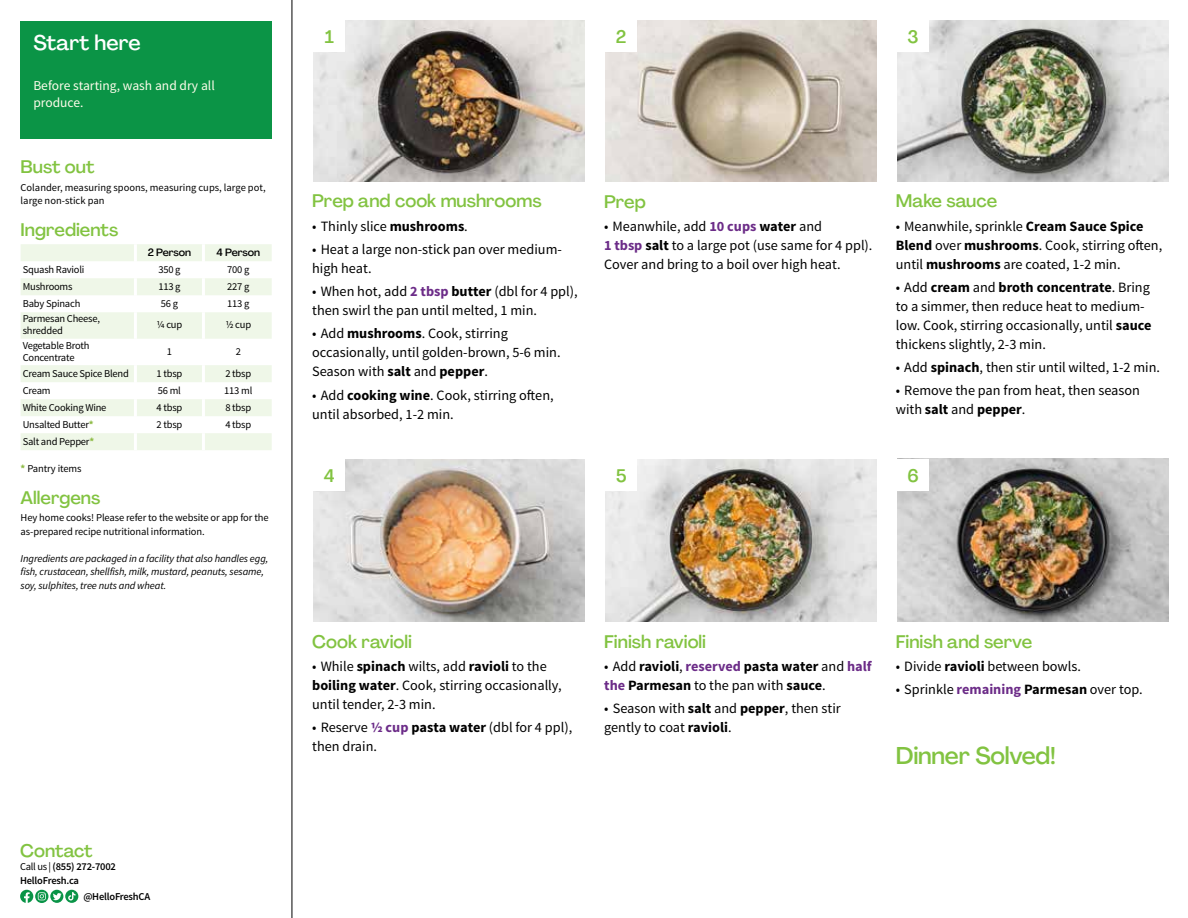
<style>
.page{position:relative;width:1188px;height:918px;background:#fff}
.page>*{position:absolute;margin:0;border:0;box-sizing:border-box;transform-origin:0 0}
.t1{font:500 24px "Agrandir";letter-spacing:-.01em;color:#82c341}
.t2{font:500 21px "Agrandir";color:#fff}
.t3{font:500 18px "Agrandir";color:#82c341}
.t4{font:14.25px/19px "Source Sans Pro";color:#000}
.t5{font:700 14.25px/19px "Source Sans Pro";color:#000}
.t6{font:13.5px/16.2px "Source Sans Pro";color:#fffdec}
.t7{font:10.5px/12px "Source Sans Pro";letter-spacing:-.02em;color:#000}
.t8{font:italic 10.5px/13.5px "Source Sans Pro";letter-spacing:-.01em;color:#000}
.t9{font:10.5px/13.5px "Source Sans Pro";color:#000}
.t10{font:600 10.5px/13.5px "Source Sans Pro";letter-spacing:-.02em;color:#000}
.t11{font:500 10.5px "Agrandir";letter-spacing:-.01em;color:#000}
.s1{font-weight:700;color:#8cba42}
.s2{font-weight:400}
.s3{font-weight:700}
.s4{font-weight:700;color:#6c2c88}
.s5{color:#6c2c88}
</style>
<div class="page">
<hr style="left:292px;top:0;width:1px;height:918px;background:#000">
<img style="left:313px;top:459px;width:272px;height:162px">
<img style="left:605px;top:459px;width:272px;height:162px">
<img style="left:897px;top:459px;width:272px;height:162px">
<img style="left:313px;top:20px;width:272px;height:161px">
<img style="left:605px;top:20px;width:272px;height:161px">
<img style="left:897px;top:20px;width:272px;height:161px">
<div style="left:21px;top:21px;width:251px;height:117px;background:#0b9446"></div>
<svg style="left:20px;top:890px;width:42px;height:13px"></svg>
<svg style="left:65px;top:890px;width:13px;height:13px"></svg>
<svg style="left:68px;top:892px;width:8px;height:9px"></svg>
<div style="left:313px;top:459px;width:32px;height:32px;background:#fff"></div>
<div style="left:605px;top:459px;width:32px;height:32px;background:#fff"></div>
<div style="left:897px;top:459px;width:32px;height:32px;background:#fff"></div>
<div style="left:313px;top:20px;width:32px;height:32px;background:#fff"></div>
<div style="left:605px;top:20px;width:32px;height:32px;background:#fff"></div>
<div style="left:897px;top:20px;width:32px;height:32px;background:#fff"></div>
<svg style="left:21px;top:244px;width:251px;height:206px;fill:#eff7e8"></svg>
<hr style="left:134px;top:244px;width:3px;height:17px;background:#fff">
<hr style="left:202px;top:244px;width:3px;height:17px;background:#fff">
<hr style="left:134px;top:261px;width:3px;height:17px;background:#fff">
<hr style="left:202px;top:261px;width:3px;height:17px;background:#fff">
<hr style="left:134px;top:278px;width:3px;height:17px;background:#fff">
<hr style="left:202px;top:278px;width:3px;height:17px;background:#fff">
<hr style="left:134px;top:295px;width:3px;height:17px;background:#fff">
<hr style="left:202px;top:295px;width:3px;height:17px;background:#fff">
<hr style="left:134px;top:312px;width:3px;height:27px;background:#fff">
<hr style="left:202px;top:312px;width:3px;height:27px;background:#fff">
<hr style="left:134px;top:339px;width:3px;height:26px;background:#fff">
<hr style="left:202px;top:339px;width:3px;height:26px;background:#fff">
<hr style="left:134px;top:365px;width:3px;height:17px;background:#fff">
<hr style="left:202px;top:365px;width:3px;height:17px;background:#fff">
<hr style="left:134px;top:382px;width:3px;height:17px;background:#fff">
<hr style="left:202px;top:382px;width:3px;height:17px;background:#fff">
<hr style="left:134px;top:399px;width:3px;height:17px;background:#fff">
<hr style="left:202px;top:399px;width:3px;height:17px;background:#fff">
<hr style="left:134px;top:416px;width:3px;height:17px;background:#fff">
<hr style="left:202px;top:416px;width:3px;height:17px;background:#fff">
<hr style="left:134px;top:433px;width:3px;height:17px;background:#fff">
<hr style="left:202px;top:433px;width:3px;height:17px;background:#fff">
<h2 class="t2" style="left:33px;top:29px;width:109px">Start here</h2>
<p class="t6" style="left:33px;top:78px;width:183px">Before starting, wash and dry all produce.</p>
<p class="t3" style="left:21px;top:156px;width:75px">Bust out</p>
<p class="t9" style="left:21px;top:181px;width:247px">Colander, measuring spoons, measuring cups, large pot, large non-stick pan</p>
<p class="t3" style="left:21px;top:218px;width:99px">Ingredients</p>
<p class="t11" style="left:148px;top:246px;width:45px">2 Person</p>
<p class="t11" style="left:217px;top:246px;width:45px">4 Person</p>
<p class="t7" style="left:23px;top:263px;width:63px">Squash Ravioli</p>
<p class="t7" style="left:158px;top:263px;width:24px">350 g</p>
<p class="t7" style="left:227px;top:263px;width:24px">700 g</p>
<p class="t7" style="left:23px;top:280px;width:51px">Mushrooms</p>
<p class="t7" style="left:158px;top:280px;width:24px">113 g</p>
<p class="t7" style="left:227px;top:280px;width:24px">227 g</p>
<p class="t7" style="left:23px;top:297px;width:59px">Baby Spinach</p>
<p class="t7" style="left:161px;top:297px;width:19px">56 g</p>
<p class="t7" style="left:227px;top:297px;width:24px">113 g</p>
<p class="t7" style="left:23px;top:313px;width:79px">Parmesan Cheese, shredded</p>
<p class="t7" style="left:157px;top:319px;width:27px">1/4 cup</p>
<p class="t7" style="left:225px;top:319px;width:27px">1/2 cup</p>
<p class="t7" style="left:23px;top:340px;width:68px">Vegetable Broth<br>Concentrate</p>
<p class="t7" style="left:167px;top:346px;width:7px">1</p>
<p class="t7" style="left:236px;top:346px;width:7px">2</p>
<p class="t7" style="left:23px;top:367px;width:108px">Cream Sauce Spice Blend</p>
<p class="t7" style="left:157px;top:367px;width:27px">1 tbsp</p>
<p class="t7" style="left:225px;top:367px;width:27px">2 tbsp</p>
<p class="t7" style="left:23px;top:384px;width:29px">Cream</p>
<p class="t7" style="left:158px;top:384px;width:25px">56 ml</p>
<p class="t7" style="left:224px;top:384px;width:30px">113 ml</p>
<p class="t7" style="left:23px;top:401px;width:85px">White Cooking Wine</p>
<p class="t7" style="left:157px;top:401px;width:27px">4 tbsp</p>
<p class="t7" style="left:225px;top:401px;width:27px">8 tbsp</p>
<p class="t7" style="left:23px;top:418px;width:72px">Unsalted Butter<span class="s1">*</span></p>
<p class="t7" style="left:157px;top:418px;width:27px">2 tbsp</p>
<p class="t7" style="left:225px;top:418px;width:27px">4 tbsp</p>
<p class="t7" style="left:23px;top:435px;width:73px">Salt and Pepper<span class="s1">*</span></p>
<p class="t7" style="left:21px;top:463px;width:63px"><span class="s1">*</span> Pantry items</p>
<p class="t3" style="left:21px;top:486px;width:81px">Allergens</p>
<p class="t7" style="left:21px;top:511px;width:250px;line-height:13.5px">Hey home cooks! Please refer to the website or app for the as-prepared recipe nutritional information.</p>
<p class="t8" style="left:21px;top:551px;width:249px">Ingredients are packaged in a facility that also handles egg, fish, crustacean, shellfish, milk, mustard, peanuts, sesame, soy, sulphites, tree nuts and wheat.</p>
<p class="t3" style="left:20px;top:840px;width:74px">Contact</p>
<p class="t10" style="left:20px;top:861px;width:97px"><span class="s2">Call us |</span> (855) 272-7002<br>HelloFresh.ca</p>
<p class="t10" style="left:83px;top:890px;width:68px">@HelloFreshCA</p>
<p class="t3" style="left:325px;top:26px;width:11px">1</p>
<p class="t3" style="left:616px;top:25px;width:12px">2</p>
<p class="t3" style="left:908px;top:25px;width:13px">3</p>
<p class="t3" style="left:312px;top:190px;width:231px">Prep and cook mushrooms</p>
<p class="t4" style="left:312px;top:217px;width:157px">• Thinly slice <span class="s3">mushrooms</span>.</p>
<p class="t4" style="left:312px;top:240px;width:251px">• Heat a large non-stick pan over medium&shy;high heat.</p>
<p class="t4" style="left:312px;top:282px;width:267px">• When hot, add <span class="s4">2 tbsp</span> <span class="s3">butter</span> (dbl for 4 ppl), then swirl the pan until melted, 1 min.</p>
<p class="t4" style="left:312px;top:324px;width:250px">• Add <span class="s3">mushrooms</span>. Cook, stirring occasionally, until golden-brown, 5-6 min.<br>Season with <span class="s3">salt</span> and <span class="s3">pepper</span>.</p>
<p class="t4" style="left:312px;top:386px;width:243px">• Add <span class="s3">cooking wine</span>. Cook, stirring often, until absorbed, 1-2 min.</p>
<p class="t3" style="left:604px;top:191px;width:43px">Prep</p>
<p class="t4" style="left:604px;top:217px;width:270px">• Meanwhile, add <span class="s4">10 cups</span> <span class="s3">water</span> and<br><span class="s4">1 tbsp</span> <span class="s3">salt</span> to a large pot (use same for 4 ppl).<br>Cover and bring to a boil over high heat.</p>
<p class="t3" style="left:896px;top:190px;width:103px">Make sauce</p>
<p class="t4" style="left:896px;top:217px;width:268px">• Meanwhile, sprinkle <span class="s3">Cream Sauce Spice<br>Blend</span> over <span class="s3">mushrooms</span>. Cook, stirring often, until <span class="s3">mushrooms</span> are coated, 1-2 min.</p>
<p class="t4" style="left:896px;top:278px;width:257px">• Add <span class="s3">cream</span> and <span class="s3">broth concentrate</span>. Bring to a simmer, then reduce heat to medium&shy;low. Cook, stirring occasionally, until <span class="s3">sauce </span>thickens slightly, 2-3 min.</p>
<p class="t4" style="left:896px;top:358px;width:266px">• Add <span class="s3">spinach</span>, then stir until wilted, 1-2 min.</p>
<p class="t4" style="left:896px;top:381px;width:246px">• Remove the pan from heat, then season with <span class="s3">salt</span> and <span class="s3">pepper</span>.</p>
<p class="t3" style="left:324px;top:465px;width:12px">4</p>
<p class="t3" style="left:616px;top:465px;width:12px">5</p>
<p class="t3" style="left:907px;top:464px;width:13px">6</p>
<p class="t3" style="left:312px;top:630px;width:101px">Cook ravioli</p>
<p class="t4" style="left:312px;top:657px;width:251px">• While <span class="s3">spinach</span> wilts, add <span class="s3">ravioli</span> to the <span class="s3">boiling water</span>. Cook, stirring occasionally, until tender, 2-3 min.</p>
<p class="t4" style="left:312px;top:718px;width:262px">• Reserve <span class="s4">1/2 cup</span> <span class="s3">pasta water</span> (dbl for 4 ppl), then drain.</p>
<p class="t3" style="left:604px;top:630px;width:103px">Finish ravioli</p>
<p class="t5" style="left:604px;top:657px;width:269px"><span class="s2">• Add</span> ravioli<span class="s2">,</span> <span class="s5">reserved</span> pasta water <span class="s2">and</span> <span class="s5">half the</span> Parmesan <span class="s2">to the pan with</span> sauce<span class="s2">.</span></p>
<p class="t4" style="left:604px;top:699px;width:238px">• Season with <span class="s3">salt</span> and <span class="s3">pepper</span>, then stir gently to coat <span class="s3">ravioli</span>.</p>
<p class="t3" style="left:896px;top:630px;width:138px">Finish and serve</p>
<p class="t4" style="left:896px;top:657px;width:187px">• Divide <span class="s3">ravioli</span> between bowls.</p>
<p class="t4" style="left:896px;top:680px;width:248px">• Sprinkle <span class="s4">remaining</span> <span class="s3">Parmesan</span> over top.</p>
<h1 class="t1" style="left:896px;top:741px;width:162px">Dinner Solved!</h1>
</div>
